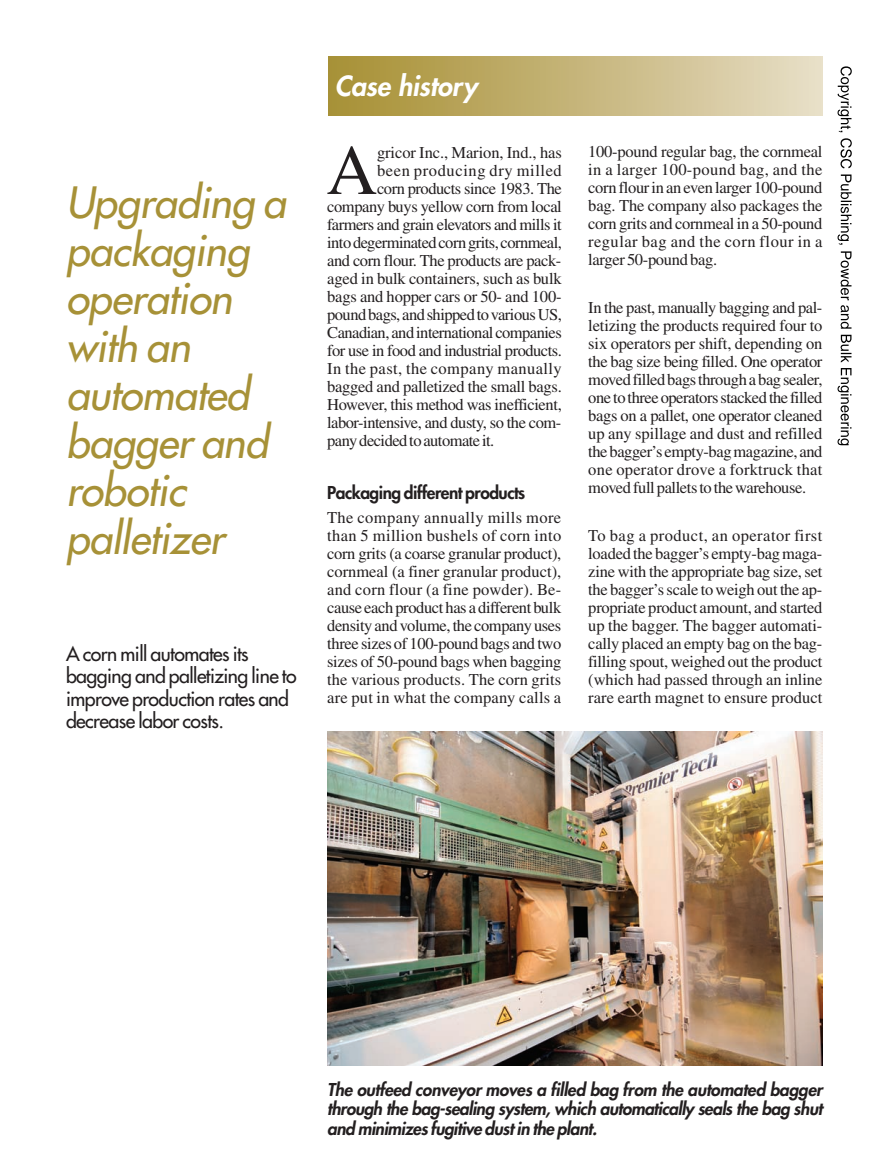
<style>
.page{position:relative;width:878px;height:1175px;background:#fff}
.page>*{position:absolute;margin:0;border:0;box-sizing:border-box;transform-origin:0 0}
.t1{font:70.8px "Times";color:#231f20}
.t2{font:italic 42px/48px "Futura";color:#a79137}
.t3{font:italic 800 27px "Futura";color:#fff}
.t4{font:19.5px/22.5px "Futura";letter-spacing:-.03em;color:#231f20}
.t5{font:italic 800 17.25px/19.5px "Futura";letter-spacing:-.015em;color:#231f20;text-align:justify}
.t6{font:800 17.25px "Futura";letter-spacing:-.03em;color:#231f20}
.t7{font:16.5px/18px "Times";letter-spacing:-.02em;color:#231f20;text-align:justify}
.t8{font:16.5px "Times";letter-spacing:.025em;color:#231f20}
.t9{font:16.5px "Times";letter-spacing:.035em;color:#231f20}
</style>
<div class="page">
<img style="left:327px;top:732px;width:495px;height:333px">
<div style="left:328px;top:57px;width:494px;height:59px;background:linear-gradient(to right,#a68e31,#e7ddc5)"></div>
<h2 class="t2" style="left:66px;top:181px;width:229px">Upgrading a packaging operation with an automated baggerand robotic palletizer</h2>
<p class="t4" style="left:66px;top:643px;width:232px">A corn mill automates its bagging and palletizing line to improve production rates and decrease labor costs.</p>
<h3 class="t3" style="left:334px;top:74px;width:144px">Case history</h3>
<h1 class="t1" style="left:326px;top:144px;width:53px">A</h1>
<p class="t7" style="left:377px;top:145px;width:186px">gricor Inc., Marion, Ind., has</p>
<p class="t9" style="left:377px;top:164px;width:186px">been producing dry milled</p>
<p class="t7" style="left:377px;top:181px;width:186px">corn products since 1983. The</p>
<p class="t7" style="left:327px;top:199px;width:236px">company buys yellow corn from local</p>
<p class="t7" style="left:327px;top:217px;width:236px">farmers and grain elevators and mills it</p>
<p class="t7" style="left:327px;top:235px;width:236px">into degerminated corn grits, cornmeal,</p>
<p class="t7" style="left:327px;top:253px;width:236px">and corn flour. The products are pack-</p>
<p class="t7" style="left:327px;top:271px;width:236px">aged in bulk containers, such as bulk</p>
<p class="t7" style="left:327px;top:289px;width:236px">bags and hopper cars or 50- and 100-</p>
<p class="t7" style="left:327px;top:307px;width:236px">pound bags, and shipped to various US,</p>
<p class="t7" style="left:327px;top:325px;width:236px">Canadian, and international companies</p>
<p class="t7" style="left:327px;top:343px;width:236px">for use in food and industrial products.</p>
<p class="t8" style="left:327px;top:362px;width:236px">In the past, the company manually</p>
<p class="t7" style="left:327px;top:379px;width:236px">bagged and palletized the small bags.</p>
<p class="t7" style="left:327px;top:397px;width:236px">However, this method was inefficient,</p>
<p class="t7" style="left:327px;top:415px;width:235px">labor-intensive, and dusty, so the com-</p>
<p class="t7" style="left:327px;top:433px;width:169px">pany decided to automate it.</p>
<p class="t6" style="left:327px;top:484px;width:200px">Packaging different products</p>
<p class="t7" style="left:327px;top:509px;width:236px">The company annually mills more than 5 million bushels of corn into corn grits (a coarse granular product), cornmeal (a finer granular product), and corn flour (a fine powder). Be&shy;cause each product has a different bulk density and volume, the company uses three sizes of 100-pound bags and two sizes of 50-pound bags when bagging the various products. The corn grits are put in what the company calls a</p>
<p class="t7" style="left:588px;top:144px;width:236px">100-pound regular bag, the cornmeal in a larger 100-pound bag, and the corn flour in an even larger 100-pound bag. The company also packages the corn grits and cornmeal in a 50-pound regular bag and the corn flour in a larger 50-pound bag.</p>
<p class="t7" style="left:588px;top:300px;width:236px">In the past, manually bagging and pal&shy;letizing the products required four to six operators per shift, depending on the bag size being filled. One operator moved filled bags through a bag sealer, one to three operators stacked the filled bags on a pallet, one operator cleaned up any spillage and dust and refilled the bagger’s empty-bag magazine, and one operator drove a forktruck that moved full pallets to the warehouse.</p>
<p class="t7" style="left:588px;top:528px;width:236px">To bag a product, an operator first loaded the bagger’s empty-bag maga&shy;zine with the appropriate bag size, set the bagger’s scale to weigh out the ap&shy;propriate product amount, and started up the bagger. The bagger automati&shy;cally placed an empty bag on the bag&shy;filling spout, weighed out the product (which had passed through an inline rare earth magnet to ensure product</p>
<p class="t5" style="left:327px;top:1080px;width:500px">The outfeed conveyor moves a filled bag from the automated bagger through the bag-sealing system,which automatically seals the bag shut and minimizes fugitive dustin the plant.</p>
</div>
